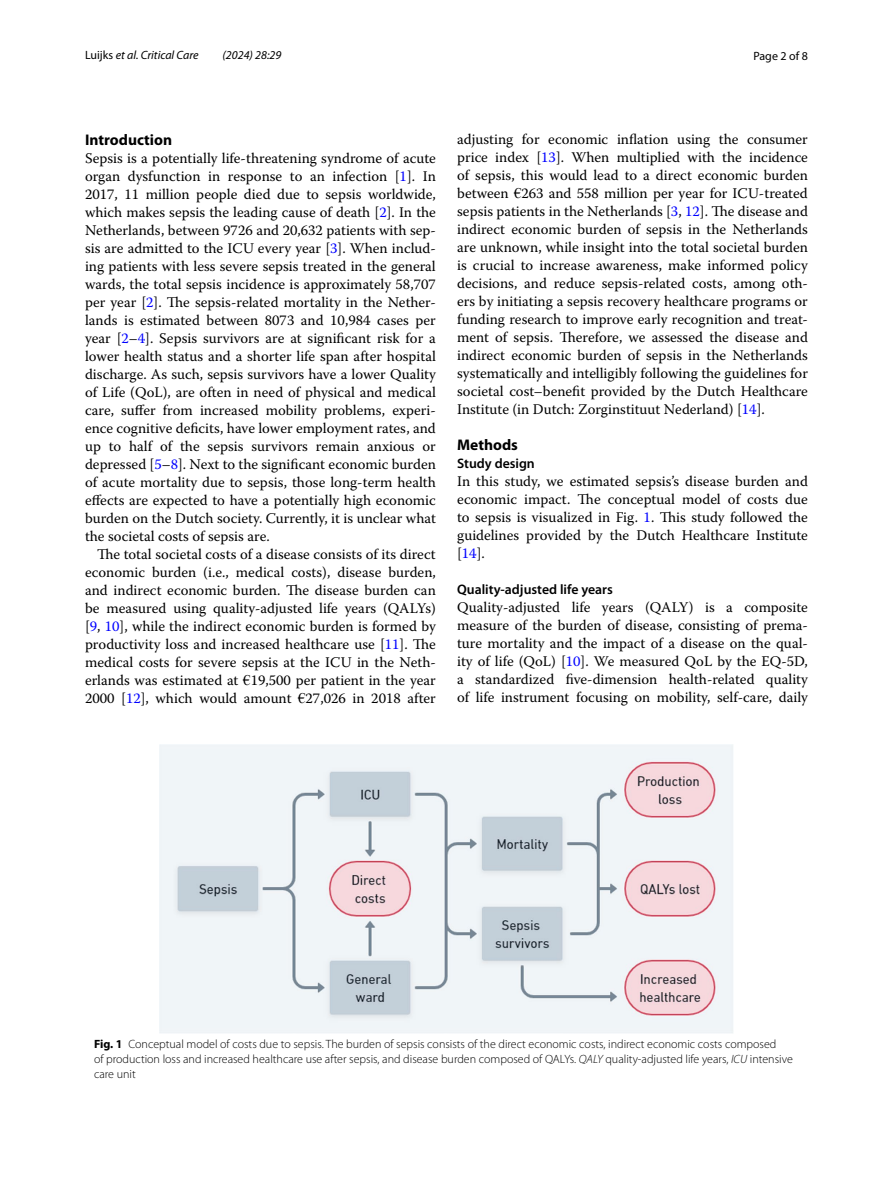
<style>
.page{position:relative;width:893px;height:1187px;background:#fff}
.page>*{position:absolute;margin:0;border:0;box-sizing:border-box;transform-origin:0 0}
.t1{font:700 15.45px "Myriad Pro";color:#000}
.t2{font:14.7px/18px "Warnock Pro";color:#000;text-align:justify}
.t3{font:600 13.8px "Myriad Pro";color:#000}
.t4{font:300 12px/15px "Myriad Pro";color:#000}
.t5{font:italic 12px "Myriad Pro";color:#000}
.t6{font:12px "Myriad Pro";color:#000}
.s1{font-style:normal}
.s2{color:#00f}
.s3{font-family:"Times New Roman"}
.s4{font-weight:700}
.s5{font-style:italic}
</style>
<div class="page">
<img style="left:159px;top:744px;width:574px;height:289px">
<p class="t5" style="left:85px;top:48px;width:115px"><span class="s1">Luijks</span> et al. Critical Care</p>
<p class="t5" style="left:223px;top:48px;width:60px">(2024) 28:29</p>
<p class="t6" style="left:753px;top:48px;width:56px">Page 2 of 8</p>
<p class="t1" style="left:85px;top:129px;width:89px">Introduction</p>
<p class="t2" style="left:85px;top:148px;width:352px">Sepsis is a potentially life-threatening syndrome of acute organ dysfunction in response to an infection [<span class="s2">1</span>]. In 2017, 11 million people died due to sepsis worldwide, which makes sepsis the leading cause of death [<span class="s2">2</span>]. In the Netherlands, between 9726 and 20,632 patients with sep&shy;sis are admitted to the ICU every year [<span class="s2">3</span>]. When includ&shy;ing patients with less severe sepsis treated in the general wards, the total sepsis incidence is approximately 58,707 per year [<span class="s2">2</span>]. The sepsis-related mortality in the Nether&shy;lands is estimated between 8073 and 10,984 cases per year [<span class="s2">2</span>–<span class="s2">4</span>]. Sepsis survivors are at significant risk for a lower health status and a shorter life span after hospital discharge. As such, sepsis survivors have a lower Quality of Life (QoL), are often in need of physical and medical care, suffer from increased mobility problems, experi&shy;ence cognitive deficits, have lower employment rates, and up to half of the sepsis survivors remain anxious or depressed [<span class="s2">5</span>–<span class="s2">8</span>]. Next to the significant economic burden of acute mortality due to sepsis, those long-term health effects are expected to have a potentially high economic burden on the Dutch society. Currently, it is unclear what the societal costs of sepsis are.</p>
<p class="t2" style="left:85px;top:544px;width:352px;text-indent:12px">The total societal costs of a disease consists of its direct economic burden (i.e., medical costs), disease burden, and indirect economic burden. The disease burden can be measured using quality-adjusted life years (QALYs) [<span class="s2">9</span>, <span class="s2">10</span>], while the indirect economic burden is formed by productivity loss and increased healthcare use [<span class="s2">11</span>]. The medical costs for severe sepsis at the ICU in the Neth&shy;erlands was estimated at <span class="s3">€</span>19,500 per patient in the year 2000 [<span class="s2">12</span>], which would amount <span class="s3">€</span>27,026 in 2018 after</p>
<p class="t2" style="left:457px;top:130px;width:352px">adjusting for economic inflation using the consumer price index [<span class="s2">13</span>]. When multiplied with the incidence of sepsis, this would lead to a direct economic burden between <span class="s3">€</span>263 and 558 million per year for ICU-treated sepsis patients in the Netherlands [<span class="s2">3</span>, <span class="s2">12</span>]. The disease and indirect economic burden of sepsis in the Netherlands are unknown, while insight into the total societal burden is crucial to increase awareness, make informed policy decisions, and reduce sepsis-related costs, among oth&shy;ers by initiating a sepsis recovery healthcare programs or funding research to improve early recognition and treat&shy;ment of sepsis. Therefore, we assessed the disease and indirect economic burden of sepsis in the Netherlands systematically and intelligibly following the guidelines for societal cost–benefit provided by the Dutch Healthcare Institute (in Dutch: Zorginstituut Nederland) [<span class="s2">14</span>].</p>
<p class="t1" style="left:457px;top:434px;width:62px">Methods</p>
<p class="t3" style="left:457px;top:454px;width:79px">Study design</p>
<p class="t2" style="left:457px;top:472px;width:352px">In this study, we estimated sepsis’s disease burden and economic impact. The conceptual model of costs due to sepsis is visualized in Fig. <span class="s2">1</span>. This study followed the guidelines provided by the Dutch Healthcare Institute [<span class="s2">14</span>].</p>
<p class="t3" style="left:457px;top:580px;width:157px">Quality‑adjusted life years</p>
<p class="t2" style="left:457px;top:598px;width:352px">Quality-adjusted life years (QALY) is a composite measure of the burden of disease, consisting of prema&shy;ture mortality and the impact of a disease on the qual&shy;ity of life (QoL) [<span class="s2">10</span>]. We measured QoL by the EQ-5D, a standardized five-dimension health-related quality of life instrument focusing on mobility, self-care, daily</p>
<p class="t4" style="left:94px;top:1036px;width:700px"><span class="s4">Fig. 1</span> Conceptual model of costs due to sepsis. The burden of sepsis consists of the direct economic costs, indirect economic costs composed<br>of production loss and increased healthcare use after sepsis, and disease burden composed of QALYs. <span class="s5">QALY</span> quality-adjusted life years, <span class="s5">ICU</span> intensive care unit</p>
</div>
